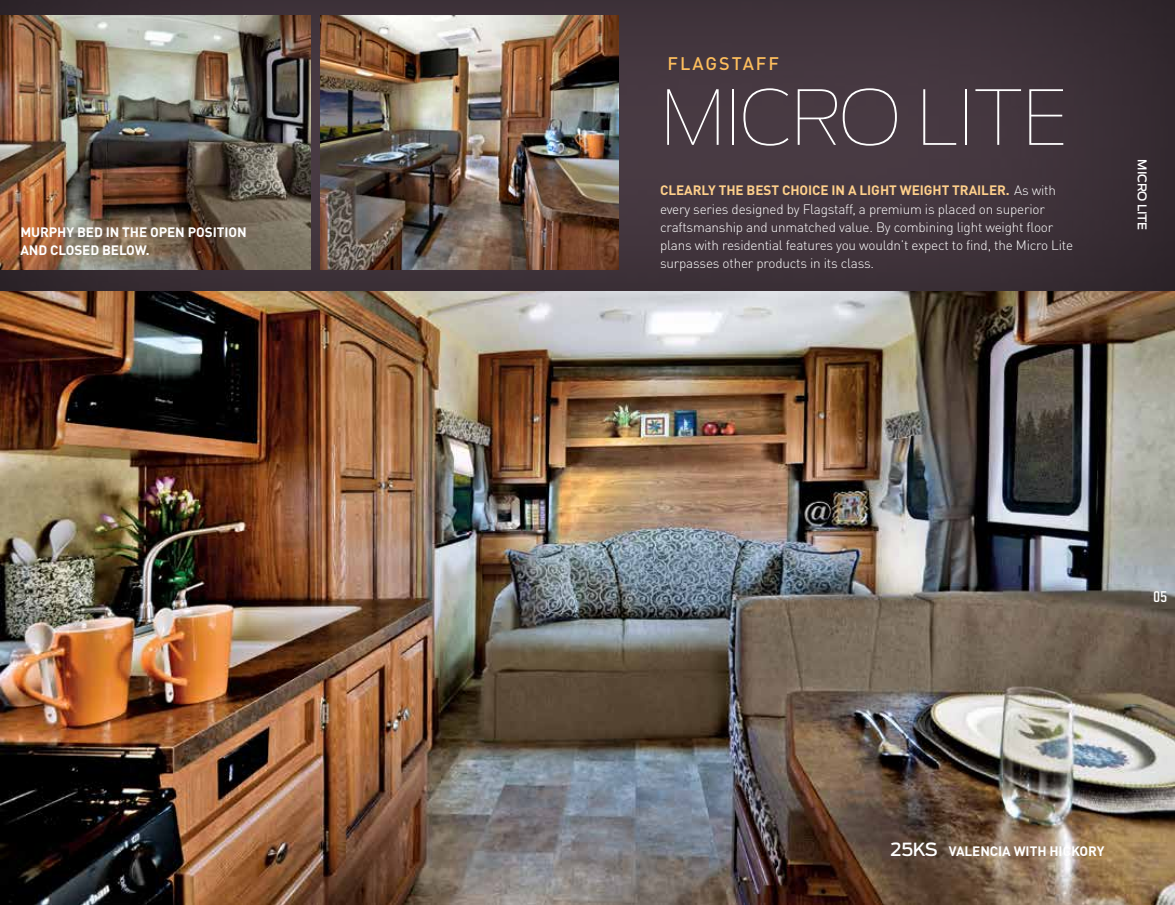
<style>
.page{position:relative;width:1175px;height:905px;background:#fff}
.page>*{position:absolute;margin:0;border:0;box-sizing:border-box;transform-origin:0 0}
.t1{font:100 75px "Antenna";letter-spacing:-.02em;color:#fff}
.t2{font:500 18px "DINOT";letter-spacing:.11em;color:#fdbe5d}
.t3{font:18px "Solano Gothic MVB Sb SC";color:#fff}
.t4{font:300 13.5px/18px "DINOT";letter-spacing:-.015em;color:#fff}
.t5{font:700 13.5px/18px "DINOT";letter-spacing:-.005em;color:#fff}
.t6{font:500 12px "Antenna";letter-spacing:-.015em;color:#fff}
.s1{font-weight:700;color:#ffd08b}
.s2{font-family:"Antenna";font-weight:500;font-size:18px}
</style>
<div class="page">
<div style="left:0;top:0;width:1174px;height:291px;background:#000;opacity:.75"></div>
<img style="left:0;top:15px;width:310px;height:255px">
<img style="left:320px;top:15px;width:298px;height:255px">
<img style="left:0;top:291px;width:1174px;height:613px">
<p class="t5" style="left:20px;top:222px;width:228px">MURPHY BED IN THE OPEN POSITION<br>AND CLOSED BELOW.</p>
<h2 class="t2" style="left:667px;top:52px;width:113px">FLAGSTAFF</h2>
<h1 class="t1" style="left:660px;top:75px;width:409px">MICRO LITE</h1>
<p class="t4" style="left:660px;top:181px;width:414px"><span class="s1">CLEARLY THE BEST CHOICE IN A LIGHT WEIGHT TRAILER.</span> As with every series designed by Flagstaff, a premium is placed on superior craftsmanship and unmatched value. By combining light weight floor plans with residential features you wouldn’t expect to find, the Micro Lite surpasses other products in its class.</p>
<p class="t6" style="left:1149px;top:159px;width:72px;rotate:90deg">MICRO LITE</p>
<h2 class="t3" style="left:1153px;top:586px;width:16px">05</h2>
<p class="t5" style="left:890px;top:841px;width:215px"><span class="s2">25KS</span> VALENCIA WITH HICKORY</p>
</div>
